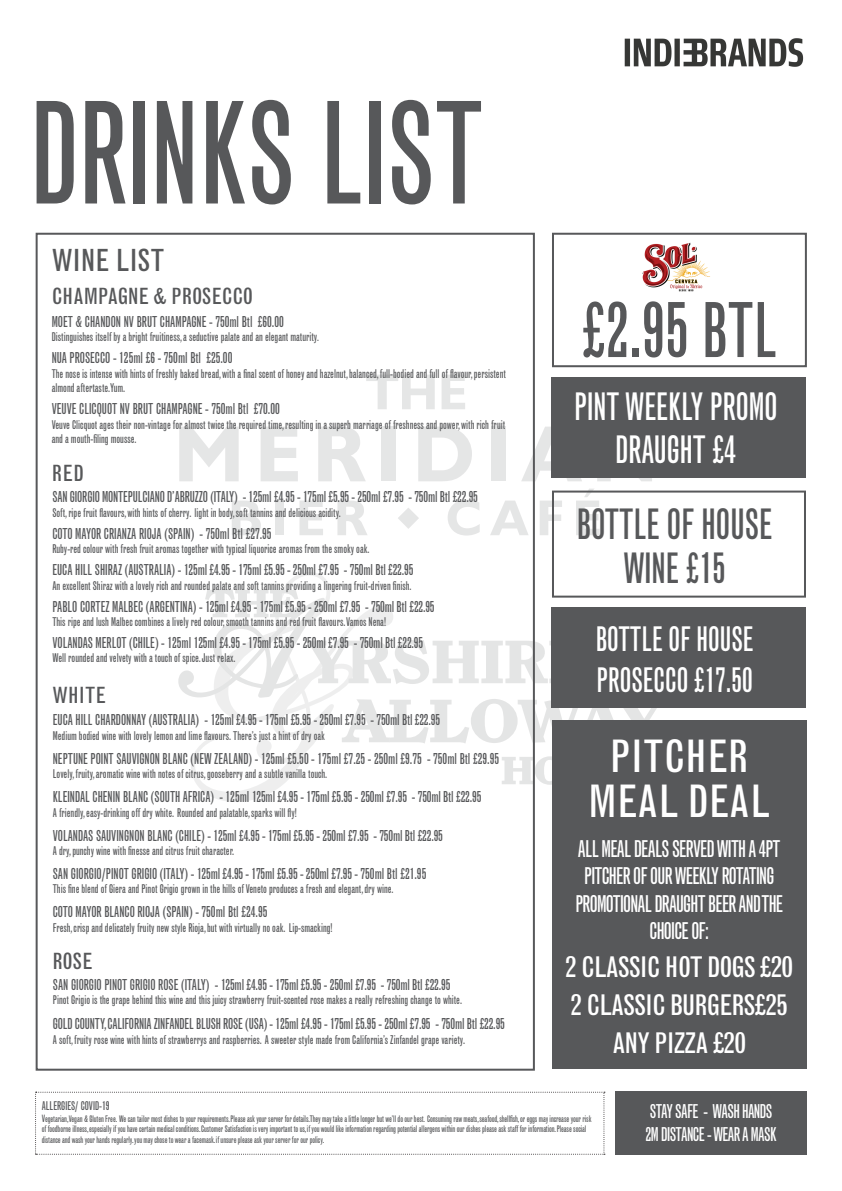
<style>
.page{position:relative;width:842px;height:1191px;background:#fff}
.page>*{position:absolute;margin:0;border:0;box-sizing:border-box;transform-origin:0 0}
.t1{font:140px "Grotesque MT Std Extra Cond";color:#57585a}
.t2{font:75.1px "Grotesque MT Std Extra Cond";color:#57585a}
.t3{font:condensed 44px/45px "Grotesque MT Std";color:#fff;text-align:center}
.t4{font:41.7px/44px "Grotesque MT Std Extra Cond";color:#57585a;text-align:center}
.t5{font:37.7px/43px "Grotesque MT Std Extra Cond";color:#fff;text-align:center}
.t6{font:33.7px/40.4px "Grotesque MT Std Extra Cond";color:#fff}
.t7{font:condensed 30px "Grotesque MT Std";color:#57585a}
.t8{font:condensed 28px/38px "Grotesque MT Std";letter-spacing:-.03em;color:#fff;text-align:center}
.t9{font:23px/27.6px "Grotesque MT Std Extra Cond";letter-spacing:-.03em;color:#fff;text-align:center}
.t10{font:condensed 22px "Grotesque MT Std";color:#57585a}
.t11{font:19px/23px "Grotesque MT Std Extra Cond";letter-spacing:-.03em;color:#fff}
.t12{font:15px "Grotesque MT Std Extra Cond";color:#57585a}
.t13{font:12px/14.4px "Grotesque MT Std Extra Cond";color:#57585a}
.t14{font:9px/10.8px "Grotesque MT Std Extra Cond";letter-spacing:-.01em;color:#57585a}
.s1{font-size:11px}
.s2{font-size:10px}
</style>
<div class="page">
<svg style="left:197px;top:572px;width:133px;height:230px"></svg>
<svg style="left:178px;top:589px;width:486px;height:196px"></svg>
<svg style="left:398px;top:508px;width:21px;height:21px"></svg>
<svg style="left:448px;top:500px;width:32px;height:35px"></svg>
<svg style="left:179px;top:427px;width:60px;height:54px"></svg>
<svg style="left:261px;top:427px;width:37px;height:54px"></svg>
<svg style="left:318px;top:427px;width:48px;height:54px"></svg>
<div style="left:382px;top:426px;width:14px;height:55px;background:#e5e6e6"></div>
<svg style="left:418px;top:427px;width:54px;height:54px"></svg>
<div style="left:492px;top:426px;width:14px;height:55px;background:#e5e6e6"></div>
<svg style="left:521px;top:426px;width:61px;height:55px"></svg>
<svg style="left:597px;top:477px;width:55px;height:4px"></svg>
<svg style="left:366px;top:375px;width:69px;height:34px"></svg>
<svg style="left:442px;top:375px;width:23px;height:34px"></svg>
<svg style="left:232px;top:500px;width:29px;height:35px"></svg>
<div style="left:275px;top:500px;width:9px;height:35px;background:#e5e6e6"></div>
<svg style="left:299px;top:500px;width:24px;height:35px"></svg>
<svg style="left:337px;top:500px;width:30px;height:35px"></svg>
<svg style="left:490px;top:500px;width:38px;height:35px"></svg>
<svg style="left:540px;top:500px;width:22px;height:35px"></svg>
<svg style="left:576px;top:489px;width:24px;height:46px"></svg>
<div style="left:552px;top:720px;width:254px;height:349px;background:#57585a"></div>
<img style="left:624px;top:38px;width:180px;height:29px">
<div style="left:616px;top:1092px;width:191px;height:63px;background:#57585a"></div>
<svg style="left:35px;top:1091px;width:570px;height:63px"></svg>
<div style="left:552px;top:233px;width:255px;height:134px;border:2px solid #57585a"></div>
<div style="left:552px;top:377px;width:254px;height:100px;background:#57585a"></div>
<div style="left:552px;top:490px;width:254px;height:107px;border:2px solid #57585a"></div>
<div style="left:552px;top:608px;width:254px;height:100px;background:#57585a"></div>
<img style="left:642px;top:242px;width:68px;height:50px">
<h1 class="t1" style="left:31px;top:70px;width:454px">DRINKS LIST</h1>
<h3 class="t7" style="left:52px;top:243px;width:114px">WINE LIST</h3>
<h3 class="t10" style="left:52px;top:283px;width:203px">CHAMPAGNE &amp; PROSECCO</h3>
<p class="t12" style="left:52px;top:313px;width:234px">MOET &amp; CHANDON NV BRUT CHAMPAGNE - 750ml Btl £60.00</p>
<p class="t13" style="left:52px;top:330px;width:269px">Distinguishes itself by a bright fruitiness, a seductive palate and an elegant maturity<span class="s1">.</span></p>
<p class="t12" style="left:52px;top:349px;width:182px">NUA PROSECCO - 125ml £6 - 750ml Btl £25.00</p>
<p class="t13" style="left:52px;top:366px;width:456px">The nose is intense with hints of freshly baked bread, with a final scent of honey and hazelnut, balanced, full-bodied and full of flavour, persistent almond aftertaste.Yum.</p>
<p class="t12" style="left:52px;top:400px;width:230px">VEUVE CLICQUOT NV BRUT CHAMPAGNE - 750ml Btl £70.00</p>
<p class="t13" style="left:52px;top:417px;width:455px">Veuve Clicquot ages their non-vintage for almost twice the required time, resulting in a superb marriage of freshness and power, with rich fruit and a mouth-filing mousse.</p>
<h3 class="t10" style="left:52px;top:461px;width:34px">RED</h3>
<p class="t12" style="left:52px;top:488px;width:427px">SAN GIORGIO MONTEPULCIANO D’ABRUZZO (ITALY) - 125ml £4.95 - 175ml £5.95 - 250ml £7.95 - 750ml Btl £22.95</p>
<p class="t13" style="left:52px;top:505px;width:290px">Soft, ripe fruit flavours, with hints of cherry. light in body, soft tannins and delicious acidity.</p>
<p class="t12" style="left:52px;top:524px;width:221px">COTO MAYOR CRIANZA RIOJA (SPAIN) - 750ml Btl £27.95</p>
<p class="t13" style="left:52px;top:541px;width:319px">Ruby-red colour with fresh fruit aromas together with typical liquorice aromas from the smoky oak.</p>
<p class="t12" style="left:52px;top:561px;width:362px">EUCA HILL SHIRAZ (AUSTRALIA) - 125ml £4.95 - 175ml £5.95 - 250ml £7.95 - 750ml Btl £22.95</p>
<p class="t13" style="left:52px;top:578px;width:361px">An excellent Shiraz with a lovely rich and rounded palate and soft tannins providing a lingering fruit-driven finish.</p>
<p class="t12" style="left:52px;top:597px;width:384px">PABLO CORTEZ MALBEC (ARGENTINA) - 125ml £4.95 - 175ml £5.95 - 250ml £7.95 - 750ml Btl £22.95</p>
<p class="t13" style="left:52px;top:614px;width:335px">This ripe and lush Malbec combines a lively red colour, smooth tannins and red fruit flavours.Vamos Nena!</p>
<p class="t12" style="left:52px;top:633px;width:372px">VOLANDAS MERLOT (CHILE) - 125ml 125ml £4.95 - 175ml £5.95 - 250ml £7.95 - 750ml Btl £22.95</p>
<p class="t13" style="left:52px;top:651px;width:185px">Well rounded and velvety with a touch of spice. Just relax.</p>
<h3 class="t10" style="left:52px;top:682px;width:55px">WHITE</h3>
<p class="t12" style="left:53px;top:711px;width:389px">EUCA HILL CHARDONNAY (AUSTRALIA) - 125ml £4.95 - 175ml £5.95 - 250ml £7.95 - 750ml Btl £22.95</p>
<p class="t13" style="left:53px;top:728px;width:274px">Medium bodied wine with lovely lemon and lime flavours. There’s just a hint of dry oak</p>
<p class="t12" style="left:53px;top:749px;width:448px">NEPTUNE POINT SAUVIGNON BLANC (NEW ZEALAND) - 125ml £5.50 - 175ml £7.25 - 250ml £9.75 - 750ml Btl £29.95</p>
<p class="t13" style="left:53px;top:766px;width:276px">Lovely, fruity, aromatic wine with notes of citrus, gooseberry and a subtle vanilla touch.</p>
<p class="t12" style="left:53px;top:788px;width:430px">KLEINDAL CHENIN BLANC (SOUTH AFRICA) - 125ml 125ml £4.95 - 175ml £5.95 - 250ml £7.95 - 750ml Btl £22.95</p>
<p class="t13" style="left:53px;top:805px;width:245px">A friendly, easy-drinking off dry white. Rounded and palatable, sparks will fly!</p>
<p class="t12" style="left:53px;top:826px;width:392px">VOLANDAS SAUVINGNON BLANC (CHILE) - 125ml £4.95 - 175ml £5.95 - 250ml £7.95 - 750ml Btl £22.95</p>
<p class="t13" style="left:53px;top:843px;width:183px">A dry, punchy wine with finesse and citrus fruit character.</p>
<p class="t12" style="left:53px;top:864px;width:375px">SAN GIORGIO/PINOT GRIGIO (ITALY) - 125ml £4.95 - 175ml £5.95 - 250ml £7.95 - 750ml Btl £21.95</p>
<p class="t13" style="left:53px;top:882px;width:342px">This fine blend of Giera and Pinot Grigio grown in the hills of Veneto produces a fresh and elegant, dry wine.</p>
<p class="t12" style="left:53px;top:903px;width:216px">COTO MAYOR BLANCO RIOJA (SPAIN) - 750ml Btl £24.95</p>
<p class="t13" style="left:53px;top:920px;width:281px">Fresh, crisp and delicately fruity new style Rioja, but with virtually no oak. Lip-smacking!</p>
<h3 class="t10" style="left:52px;top:948px;width:42px">ROSE</h3>
<p class="t12" style="left:53px;top:975px;width:399px">SAN GIORGIO PINOT GRIGIO ROSE (ITALY) - 125ml £4.95 - 175ml £5.95 - 250ml £7.95 - 750ml Btl £22.95</p>
<p class="t13" style="left:53px;top:992px;width:411px">Pinot Grigio is the grape behind this wine and this juicy strawberry fruit-scented rose makes a really refreshing change to white.</p>
<p class="t12" style="left:53px;top:1015px;width:453px">GOLD COUNTY, CALIFORNIA ZINFANDEL BLUSH ROSE (USA) - 125ml £4.95 - 175ml £5.95 - 250ml £7.95 - 750ml Btl £22.95</p>
<p class="t13" style="left:53px;top:1032px;width:414px">A soft, fruity rose wine with hints of strawberrys and raspberries. A sweeter style made from California’s Zinfandel grape variety.</p>
<h2 class="t2" style="left:582px;top:285px;width:196px">£2.95 BTL</h2>
<h3 class="t5" style="left:574px;top:385px;width:205px">PINT WEEKLY PROMO<br>DRAUGHT £4</h3>
<h3 class="t4" style="left:577px;top:502px;width:197px">BOTTLE OF HOUSE<br>WINE £15</h3>
<h3 class="t6" style="left:596px;top:619px;width:159px">BOTTLE OF HOUSE<br>PROSECCO £17.50</h3>
<h3 class="t3" style="left:588px;top:734px;width:184px">PITCHER<br>MEAL DEAL</h3>
<h3 class="t9" style="left:575px;top:834px;width:209px">ALL MEAL DEALS SERVED WITH A 4PT<br>PITCHER OF OUR WEEKLY ROTATING<br>PROMOTIONAL DRAUGHT BEER AND THE<br>CHOICE OF:</h3>
<h3 class="t8" style="left:565px;top:948px;width:230px">2 CLASSIC HOT DOGS £20<br>2 CLASSIC BURGERS£25<br>ANY PIZZA £20</h3>
<p class="t13" style="left:42px;top:1098px;width:69px">ALLERGIES/ COVID-19</p>
<p class="t14" style="left:42px;top:1113px;width:551px"><span class="s2">V</span>egetarian,Vegan &amp; Gluten Free. We can tailor most dishes to your requirements. Please ask your server for details.They may take a little longer but we’ll do our best. Consuming raw meats, seafood, shellfish, or eggs may increase your risk of foodborne illness, especially if you have certain medical conditions. Customer Satisfaction is very important to us, if you would like information regarding potential allergens within our dishes please ask staff for information. Please social distance and wash your hands regularly. you may chose to wear a facemask. if unsure please ask your server for our policy.</p>
<h3 class="t11" style="left:646px;top:1099px;width:133px">STAY SAFE - WASH HANDS<br>2M DISTANCE - WEAR A MASK</h3>
</div>
